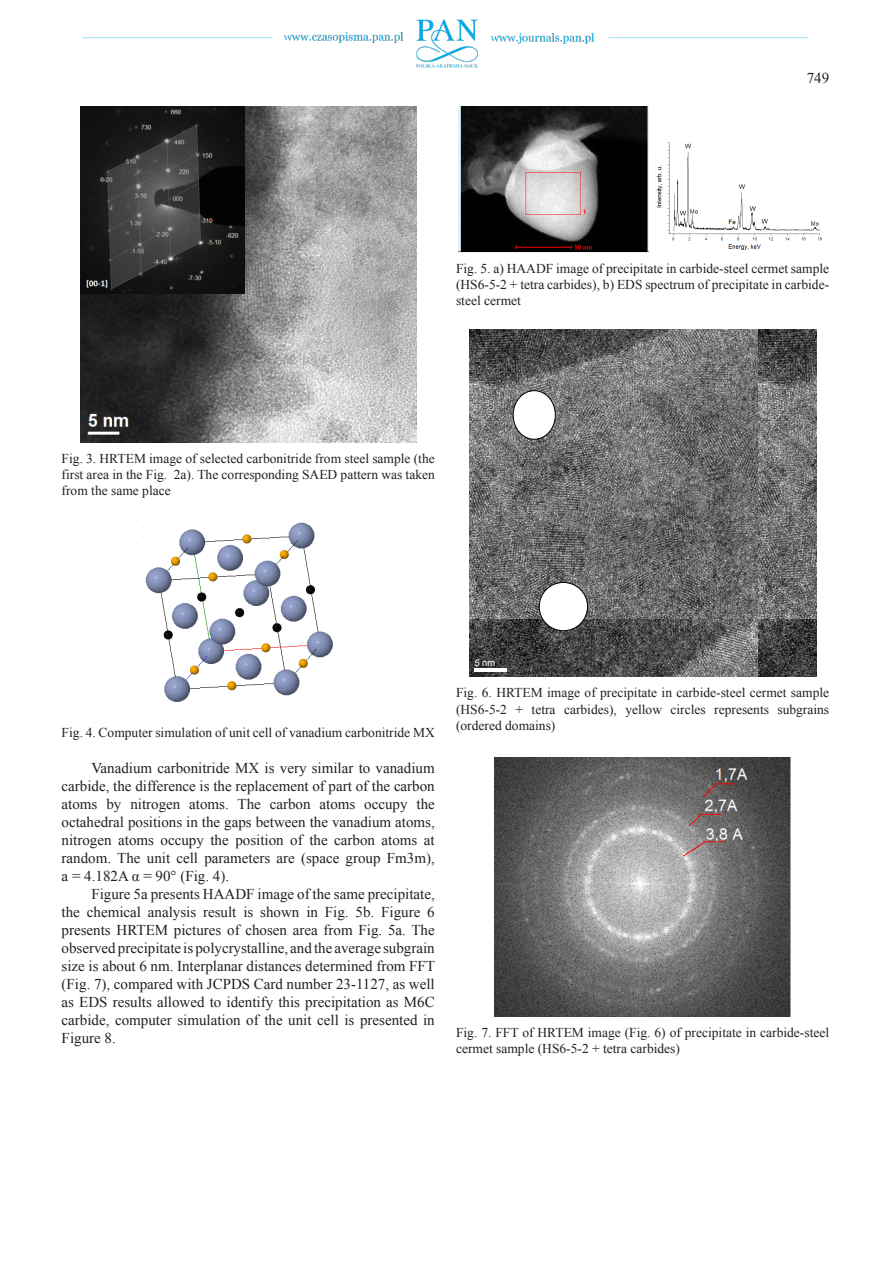
<style>
.page{position:relative;width:893px;height:1263px;background:#fff}
.page>*{position:absolute;margin:0;border:0;box-sizing:border-box;transform-origin:0 0}
.tresc_glowna{font:15px/18px "Times New Roman";color:#231f20;text-align:justify}
.t1{font:13.5px/16.2px "Times New Roman";color:#231f20;text-align:justify}
.t2{font:9.15px "Arial";color:#fff}
</style>
<div class="page">
<img style="left:82px;top:19px;width:727px;height:49px">
<img style="left:81px;top:107px;width:335px;height:335px">
<img style="left:80px;top:106px;width:165px;height:187px">
<img style="left:145px;top:522px;width:188px;height:180px">
<img style="left:458px;top:106px;width:191px;height:146px">
<img style="left:656px;top:142px;width:166px;height:108px">
<img style="left:469px;top:330px;width:347px;height:347px">
<hr style="left:475px;top:668px;width:32px;height:3px;background:#fff">
<div style="left:539px;top:582px;width:48px;height:49px;background:#fff;border-radius:50%"></div>
<div style="left:539px;top:582px;width:49px;height:49px;border:1px solid #000;border-radius:50%"></div>
<div style="left:513px;top:391px;width:42px;height:48px;background:#fff;border-radius:50%"></div>
<div style="left:513px;top:390px;width:43px;height:50px;border:1px solid #000;border-radius:50%"></div>
<img style="left:495px;top:757px;width:295px;height:259px">
<p class="tresc_glowna" style="left:807px;top:69px;width:24px">749</p>
<p class="t1" style="left:456px;top:259px;width:375px">Fig. 5. a) HAADF image of precipitate in carbide-steel cermet sample (HS6-5-2 + tetra carbides), b) EDS spectrum of precipitate in carbide&shy;steel cermet</p>
<p class="t1" style="left:62px;top:450px;width:375px">Fig. 3. HRTEM image of selected carbonitride from steel sample (the first area in the Fig. 2a). The corresponding SAED pattern was taken from the same place</p>
<p class="t1" style="left:62px;top:724px;width:375px">Fig. 4. Computer simulation of unit cell of vanadium carbonitride MX</p>
<p class="tresc_glowna" style="left:62px;top:758px;width:375px;text-indent:30px">Vanadium carbonitride MX is very similar to vanadium carbide, the difference is the replacement of part of the carbon atoms by nitrogen atoms. The carbon atoms occupy the octahedral positions in the gaps between the vanadium atoms, nitrogen atoms occupy the position of the carbon atoms at random. The unit cell parameters are (space group Fm3m), a = 4.182A α = 90° (Fig. 4).</p>
<p class="tresc_glowna" style="left:62px;top:884px;width:375px;text-indent:30px">Figure 5a presents HAADF image of the same precipitate, the chemical analysis result is shown in Fig. 5b. Figure 6 presents HRTEM pictures of chosen area from Fig. 5a. The observed precipitate is polycrystalline, and the average subgrain size is about 6 nm. Interplanar distances determined from FFT (Fig. 7), compared with JCPDS Card number 23-1127, as well as EDS results allowed to identify this precipitation as M6C carbide, computer simulation of the unit cell is presented in Figure 8.</p>
<p class="t2" style="left:475px;top:656px;width:22px">5 nm</p>
<p class="t1" style="left:456px;top:684px;width:375px">Fig. 6. HRTEM image of precipitate in carbide-steel cermet sample (HS6-5-2 + tetra carbides), yellow circles represents subgrains (ordered domains)</p>
<p class="t1" style="left:456px;top:1024px;width:375px">Fig. 7. FFT of HRTEM image (Fig. 6) of precipitate in carbide-steel cermet sample (HS6-5-2 + tetra carbides)</p>
</div>
